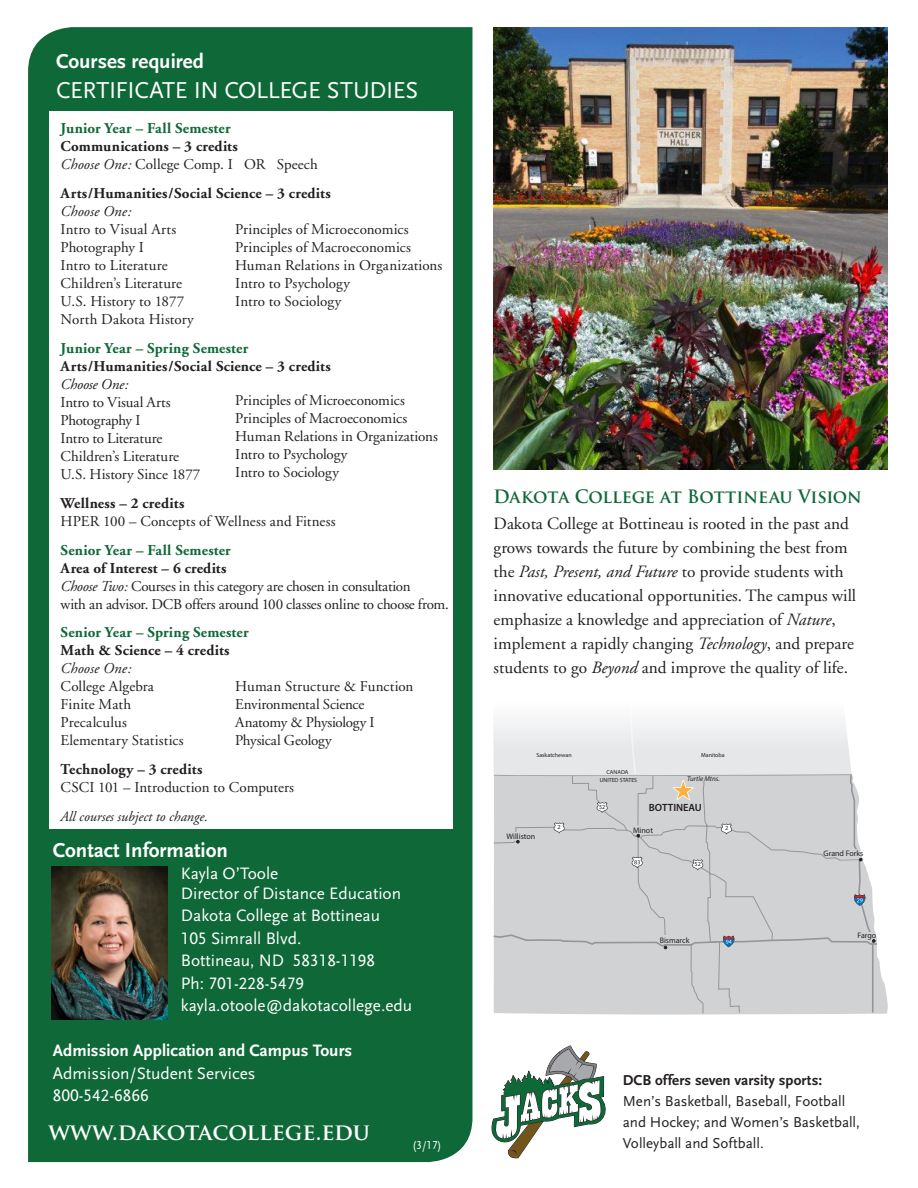
<style>
.page{position:relative;width:918px;height:1188px;background:#fff}
.page>*{position:absolute;margin:0;border:0;box-sizing:border-box;transform-origin:0 0}
.subheads{font:24px "Scala Sans LF";letter-spacing:-.015em;color:#fff}
.bullets{font:700 22.8px "Trajan Pro";color:#fff}
.t1{font:700 21px "Scala Sans LF";color:#fff}
.t2{font:700 18px "Trajan Pro";letter-spacing:-.005em;color:#0f6838}
.t3{font:17.25px/24px "Adobe Garamond";color:#231f20}
.t4{font:17.25px "Scala Sans LF";color:#fff}
.t5{font:700 17.25px "Scala Sans LF";color:#fff}
.Paragraph_Style_1{font:15px/18px "Adobe Garamond";letter-spacing:-.005em;color:#231f20}
.Paragraph_Style_1-2{font:700 15px "Adobe Garamond";letter-spacing:.01em;color:#231f20}
.Paragraph_Style_1-3{font:15px/21px "Scala Sans";color:#231f20}
.Paragraph_Style_1-4{font:700 15px "Adobe Garamond";letter-spacing:.01em;color:#0f6838}
.Paragraph_Style_1-5{font:15px "Adobe Garamond";letter-spacing:.015em;color:#231f20}
.Paragraph_Style_1-6{font:italic 15px "Adobe Garamond";letter-spacing:.005em;color:#231f20}
.Paragraph_Style_1-7{font:15px "Adobe Garamond";letter-spacing:.02em;color:#231f20}
.Paragraph_Style_1-8{font:15px "Adobe Garamond";letter-spacing:-.025em;color:#231f20}
.t6{font:italic 14.1px "Adobe Garamond";color:#231f20}
.t7{font:12px "Scala Sans LF";color:#fff;scale:.92 1}
.t8{font:600 10.5px "Myriad Pro";color:#231f20}
.t9{font:7.95px "Myriad Pro";color:#231f20}
.t10{font:italic 7.05px "Myriad Pro";color:#231f20}
.t11{font:6.15px "Myriad Pro";color:#231f20}
.t12{font:5.85px/7.5px "Myriad Pro";color:#231f20;text-align:center}
.s1{font-style:italic}
.s2{font-weight:700}
</style>
<div class="page">
<div style="left:28px;top:27px;width:444px;height:1135px;background:#0f6838"></div>
<div style="left:49px;top:111px;width:404px;height:717px;background:#fff"></div>
<img style="left:494px;top:27px;width:394px;height:442px">
<svg style="left:590px;top:961px;width:298px;height:54px"></svg>
<svg style="left:493px;top:775px;width:386px;height:239px;background:#d1d2d4"></svg>
<div style="left:664px;top:936px;width:26px;height:8px;background:#d1d2d4"></div>
<div style="left:855px;top:932px;width:20px;height:9px;background:#d1d2d4"></div>
<svg style="left:635px;top:825px;width:9px;height:12px"></svg>
<svg style="left:840px;top:849px;width:23px;height:12px"></svg>
<svg style="left:872px;top:939px;width:4px;height:4px"></svg>
<svg style="left:631px;top:857px;width:12px;height:11px"></svg>
<svg style="left:721px;top:936px;width:16px;height:11px"></svg>
<svg style="left:852px;top:894px;width:16px;height:12px"></svg>
<svg style="left:493px;top:721px;width:359px;height:92px;background:#dfdfe1"></svg>
<svg style="left:692px;top:859px;width:12px;height:11px"></svg>
<svg style="left:721px;top:823px;width:11px;height:12px"></svg>
<svg style="left:493px;top:822px;width:135px;height:22px;background:#cdced0"></svg>
<svg style="left:491px;top:1045px;width:115px;height:114px"></svg>
<img style="left:52px;top:867px;width:115px;height:153px">
<p class="t1" style="left:56px;top:50px;width:149px">Courses required</p>
<p class="subheads" style="left:56px;top:77px;width:364px">CERTIFICATE IN COLLEGE STUDIES</p>
<p class="Paragraph_Style_1-4" style="left:61px;top:120px;width:171px">Junior Year – Fall Semester</p>
<p class="Paragraph_Style_1-2" style="left:61px;top:138px;width:179px">Communications – 3 credits</p>
<p class="Paragraph_Style_1" style="left:61px;top:156px;width:259px"><span class="s1">Choose One:</span> College Comp. I OR Speech</p>
<p class="Paragraph_Style_1-2" style="left:61px;top:185px;width:272px">Arts/Humanities/Social Science – 3 credits</p>
<p class="Paragraph_Style_1-6" style="left:61px;top:203px;width:72px">Choose One:</p>
<p class="Paragraph_Style_1-7" style="left:61px;top:221px;width:117px">Intro to Visual Arts</p>
<p class="Paragraph_Style_1" style="left:61px;top:239px;width:85px">Photography I</p>
<p class="Paragraph_Style_1" style="left:61px;top:257px;width:109px">Intro to Literature</p>
<p class="Paragraph_Style_1" style="left:61px;top:275px;width:123px">Children’s Literature</p>
<p class="Paragraph_Style_1" style="left:61px;top:293px;width:125px">U.S. History to 1877</p>
<p class="Paragraph_Style_1" style="left:61px;top:311px;width:135px">North Dakota History</p>
<p class="Paragraph_Style_1-4" style="left:61px;top:340px;width:189px">Junior Year – Spring Semester</p>
<p class="Paragraph_Style_1-2" style="left:61px;top:358px;width:272px">Arts/Humanities/Social Science – 3 credits</p>
<p class="Paragraph_Style_1-6" style="left:61px;top:376px;width:69px">Choose One:</p>
<p class="Paragraph_Style_1" style="left:61px;top:394px;width:112px">Intro to Visual Arts</p>
<p class="Paragraph_Style_1-8" style="left:61px;top:412px;width:81px">Photography I</p>
<p class="Paragraph_Style_1" style="left:61px;top:430px;width:103px">Intro to Literature</p>
<p class="Paragraph_Style_1" style="left:61px;top:448px;width:120px">Children’s Literature</p>
<p class="Paragraph_Style_1" style="left:61px;top:466px;width:141px">U.S. History Since 1877</p>
<p class="Paragraph_Style_1-2" style="left:61px;top:495px;width:125px">Wellness – 2 credits</p>
<p class="Paragraph_Style_1" style="left:61px;top:512px;width:277px">HPER 100 – Concepts of Wellness and Fitness</p>
<p class="Paragraph_Style_1-4" style="left:61px;top:542px;width:172px">Senior Year – Fall Semester</p>
<p class="Paragraph_Style_1-2" style="left:61px;top:560px;width:168px">Area of Interest – 6 credits</p>
<p class="Paragraph_Style_1" style="left:61px;top:577px;width:390px"><span class="s1">Choose Two:</span> Courses in this category are chosen in consultation<br>with an advisor. DCB offers around 100 classes online to choose from.</p>
<p class="Paragraph_Style_1-4" style="left:61px;top:624px;width:189px">Senior Year – Spring Semester</p>
<p class="Paragraph_Style_1-2" style="left:61px;top:642px;width:171px">Math &amp; Science – 4 credits</p>
<p class="Paragraph_Style_1-6" style="left:61px;top:661px;width:72px">Choose One:</p>
<p class="Paragraph_Style_1" style="left:61px;top:678px;width:95px">College Algebra</p>
<p class="Paragraph_Style_1" style="left:61px;top:696px;width:72px">Finite Math</p>
<p class="Paragraph_Style_1" style="left:61px;top:714px;width:68px">Precalculus</p>
<p class="Paragraph_Style_1" style="left:61px;top:732px;width:125px">Elementary Statistics</p>
<p class="Paragraph_Style_1-2" style="left:61px;top:761px;width:143px">Technology – 3 credits</p>
<p class="Paragraph_Style_1" style="left:61px;top:779px;width:235px">CSCI 101 – Introduction to Computers</p>
<p class="t6" style="left:61px;top:809px;width:149px">All courses subject to change.</p>
<p class="Paragraph_Style_1" style="left:235px;top:221px;width:175px">Principles of Microeconomics</p>
<p class="Paragraph_Style_1" style="left:235px;top:239px;width:177px">Principles of Macroeconomics</p>
<p class="Paragraph_Style_1-5" style="left:235px;top:257px;width:209px">Human Relations in Organizations</p>
<p class="Paragraph_Style_1" style="left:235px;top:275px;width:116px">Intro to Psychology</p>
<p class="Paragraph_Style_1" style="left:235px;top:293px;width:108px">Intro to Sociology</p>
<p class="Paragraph_Style_1" style="left:235px;top:391px;width:171px">Principles of Microeconomics</p>
<p class="Paragraph_Style_1" style="left:235px;top:409px;width:173px">Principles of Macroeconomics</p>
<p class="Paragraph_Style_1" style="left:235px;top:427px;width:204px">Human Relations in Organizations</p>
<p class="Paragraph_Style_1" style="left:235px;top:445px;width:114px">Intro to Psychology</p>
<p class="Paragraph_Style_1" style="left:235px;top:463px;width:105px">Intro to Sociology</p>
<p class="Paragraph_Style_1-5" style="left:235px;top:679px;width:180px">Human Structure &amp; Function</p>
<p class="Paragraph_Style_1" style="left:235px;top:696px;width:131px">Environmental Science</p>
<p class="Paragraph_Style_1" style="left:235px;top:714px;width:141px">Anatomy &amp; Physiology I</p>
<p class="Paragraph_Style_1" style="left:235px;top:732px;width:98px">Physical Geology</p>
<p class="t1" style="left:53px;top:839px;width:177px">Contact Information</p>
<p class="t4" style="left:181px;top:864px;width:99px">Kayla O’Toole</p>
<p class="t4" style="left:181px;top:884px;width:222px">Director of Distance Education</p>
<p class="t4" style="left:181px;top:906px;width:201px">Dakota College at Bottineau</p>
<p class="t4" style="left:181px;top:929px;width:122px">105 Simrall Blvd.</p>
<p class="t4" style="left:181px;top:951px;width:196px">Bottineau, ND 58318-1198</p>
<p class="t4" style="left:181px;top:974px;width:125px">Ph: 701-228-5479</p>
<p class="t4" style="left:181px;top:996px;width:233px">kayla.otoole@dakotacollege.edu</p>
<p class="t5" style="left:53px;top:1042px;width:301px">Admission Application and Campus Tours</p>
<p class="t4" style="left:53px;top:1064px;width:204px">Admission/Student Services</p>
<p class="t4" style="left:53px;top:1086px;width:97px">800-542-6866</p>
<p class="bullets" style="left:49px;top:1118px;width:323px">www.dakotacollege.edu</p>
<p class="t7" style="left:413px;top:1139px;width:33px">(3/17)</p>
<p class="t2" style="left:494px;top:485px;width:370px">Dakota College at Bottineau Vision</p>
<p class="t3" style="left:494px;top:512px;width:364px">Dakota College at Bottineau is rooted in the past and grows towards the future by combining the best from the <span class="s1">Past, Present, and Future</span> to provide students with innovative educational opportunities. The campus will emphasize a knowledge and appreciation of <span class="s1">Nature</span>, implement a rapidly changing <span class="s1">Technology</span>, and prepare students to go <span class="s1">Beyond</span> and improve the quality of life.</p>
<p class="t12" style="left:536px;top:752px;width:37px">Saskatchewan</p>
<p class="t12" style="left:701px;top:752px;width:25px">Manitoba</p>
<p class="t12" style="left:600px;top:768px;width:39px">CANADA<br>UNITED STATES</p>
<p class="t8" style="left:649px;top:801px;width:55px">BOTTINEAU</p>
<p class="t10" style="left:687px;top:774px;width:34px">Turtle Mtns.</p>
<p class="t11" style="left:599px;top:803px;width:8px">52</p>
<p class="t9" style="left:507px;top:832px;width:30px">Williston</p>
<p class="t11" style="left:558px;top:823px;width:5px">2</p>
<p class="t9" style="left:633px;top:825px;width:21px">Minot</p>
<p class="t11" style="left:695px;top:861px;width:8px">52</p>
<p class="t11" style="left:725px;top:824px;width:5px">2</p>
<p class="t9" style="left:660px;top:935px;width:31px">Bismarck</p>
<p class="t9" style="left:824px;top:849px;width:41px">Grand Forks</p>
<p class="t9" style="left:858px;top:931px;width:20px">Fargo</p>
<p class="Paragraph_Style_1-3" style="left:623px;top:1069px;width:239px"><span class="s2">DCB offers seven varsity sports:<br></span>Men’s Basketball, Baseball, Football and Hockey; and Women’s Basketball, Volleyball and Softball.</p>
</div>
